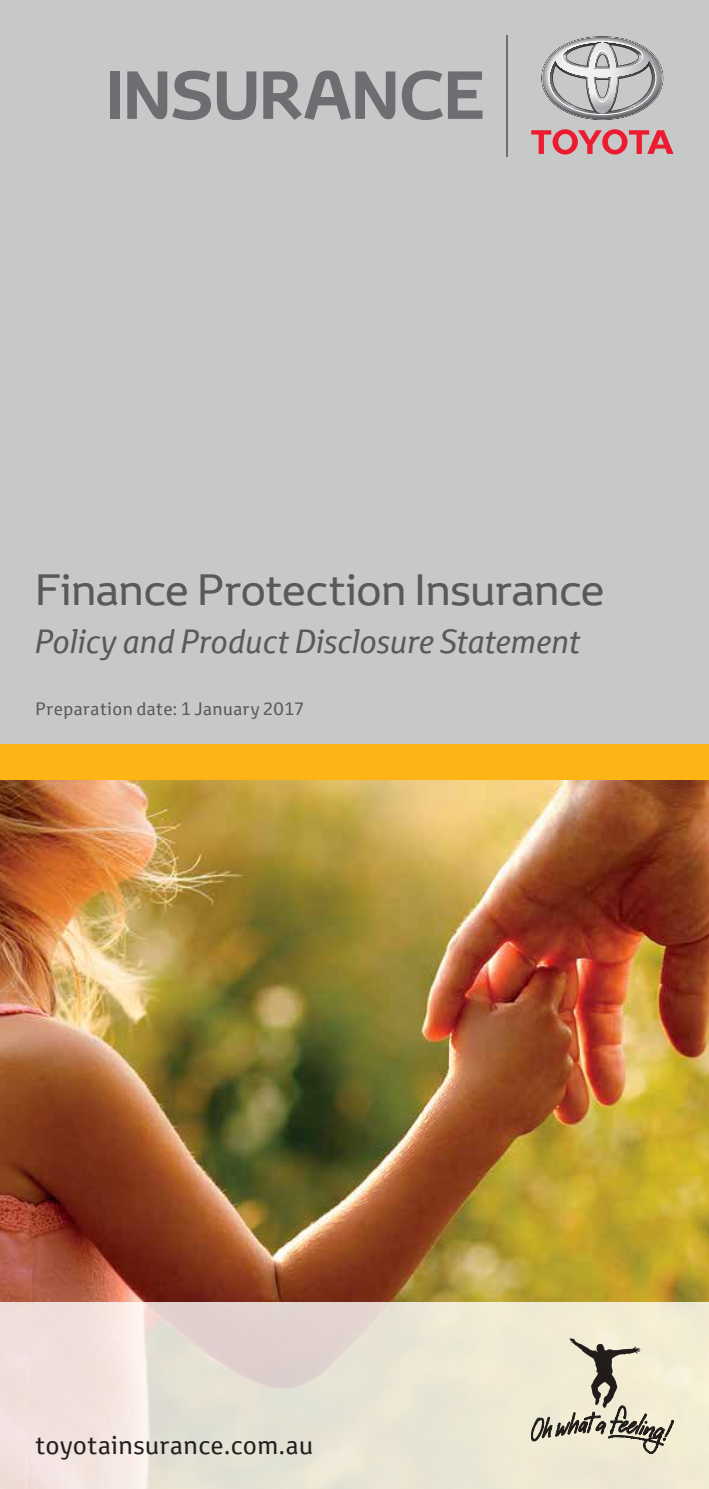
<style>
.page{position:relative;width:709px;height:1489px;background:#fff}
.page>*{position:absolute;margin:0;border:0;box-sizing:border-box;transform-origin:0 0}
.t1{font:42.5px "Toyota Display";letter-spacing:-.005em;color:#58595b}
.t2{font:italic 32.5px "Toyota Text";letter-spacing:-.005em;color:#58595b}
.t3{font:25px "Toyota Text";letter-spacing:.02em;color:#231f20}
.t4{font:17.5px "Toyota Text";letter-spacing:.025em;color:#58595b}
</style>
<div class="page">
<div style="left:0;top:0;width:709px;height:1488px;background:#c7c9c8"></div>
<img style="left:0;top:780px;width:709px;height:521px">
<svg style="left:0;top:1301px;width:709px;height:187px;background:#eae2d5"></svg>
<svg style="left:531px;top:1337px;width:142px;height:116px;background:#cfc9b5"></svg>
<svg style="left:531px;top:129px;width:142px;height:25px"></svg>
<svg style="left:541px;top:36px;width:122px;height:84px"></svg>
<hr style="left:506px;top:35px;width:1px;height:122px;background:#6d6e71">
<div style="left:110px;top:71px;width:10px;height:48px;background:#6d6e71"></div>
<svg style="left:127px;top:71px;width:84px;height:49px"></svg>
<svg style="left:217px;top:71px;width:39px;height:49px"></svg>
<svg style="left:263px;top:71px;width:132px;height:49px"></svg>
<svg style="left:402px;top:71px;width:80px;height:49px"></svg>
<div style="left:0;top:744px;width:709px;height:36px;background:#fcb515"></div>
<h1 class="t1" style="left:35px;top:561px;width:571px">Finance Protection Insurance</h1>
<p class="t2" style="left:35px;top:620px;width:547px">Policy and Product Disclosure Statement</p>
<p class="t4" style="left:35px;top:697px;width:271px">Preparation date: 1 January 2017</p>
<p class="t3" style="left:35px;top:1427px;width:279px">toyotainsurance.com.au</p>
</div>
